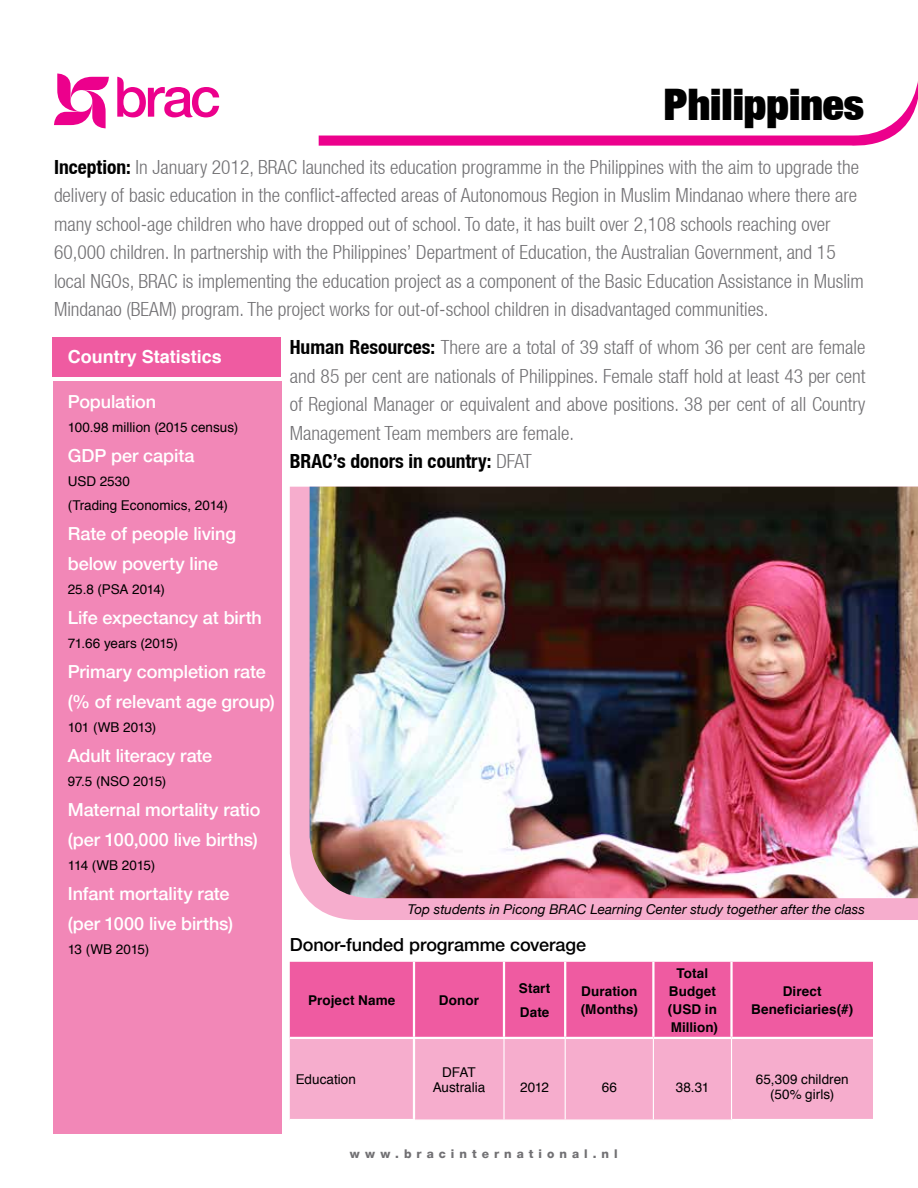
<style>
.page{position:relative;width:918px;height:1188px;background:#fff}
.page>*{position:absolute;margin:0;border:0;box-sizing:border-box;transform-origin:0 0}
.t1{font:900 expanded 43.5px "Helvetica Neue LT";color:#000}
.t2{font:300 condensed 19.5px/28.5px "Helvetica Neue LT";color:#717073}
.t3{font:500 18px/30px "Helvetica Neue LT";letter-spacing:-.005em;color:#fff}
.t4{font:500 18px "Helvetica Neue LT";letter-spacing:-.005em;color:#000}
.t5{font:700 18px "Helvetica";color:#fff}
.t6{font:13.5px/15px "Helvetica";color:#000;text-align:center}
.t7{font:700 13.5px/18px "Helvetica";letter-spacing:.005em;color:#000}
.t8{font:italic 13.5px "Helvetica Neue LT";color:#000}
.t9{font:13.5px "Helvetica";letter-spacing:-.025em;color:#000}
.t10{font:13.5px "Helvetica";letter-spacing:-.04em;color:#000}
.t11{font:800 12px "Helvetica Neue LT";letter-spacing:.415em;color:#717073}
.s1{font-weight:700;color:#000}
</style>
<div class="page">
<svg style="left:54px;top:74px;width:55px;height:54px"></svg>
<svg style="left:117px;top:77px;width:102px;height:40px"></svg>
<svg style="left:319px;top:81px;width:599px;height:65px"></svg>
<svg style="left:290px;top:487px;width:628px;height:433px;background:#f6b0ce"></svg>
<img style="left:310px;top:487px;width:608px;height:411px">
<div style="left:52px;top:337px;width:229px;height:39px;background:#ef5ba1"></div>
<div style="left:53px;top:381px;width:228px;height:753px;background:#f287b7"></div>
<div style="left:290px;top:962px;width:583px;height:75px;background:#ef5ba1"></div>
<div style="left:290px;top:1039px;width:583px;height:80px;background:#f6adcd"></div>
<hr style="left:413px;top:962px;width:2px;height:75px;background:#fff">
<hr style="left:503px;top:962px;width:2px;height:75px;background:#fff">
<hr style="left:564px;top:962px;width:2px;height:75px;background:#fff">
<hr style="left:652px;top:962px;width:3px;height:75px;background:#fff">
<hr style="left:730px;top:962px;width:3px;height:75px;background:#fff">
<hr style="left:413px;top:1039px;width:2px;height:80px;background:#fff">
<hr style="left:503px;top:1039px;width:2px;height:80px;background:#fff">
<hr style="left:565px;top:1039px;width:1px;height:80px;background:#fff">
<hr style="left:653px;top:1039px;width:1px;height:80px;background:#fff">
<hr style="left:731px;top:1039px;width:1px;height:80px;background:#fff">
<h1 class="t1" style="left:664px;top:77px;width:202px">Philippines</h1>
<p class="t2" style="left:54px;top:153px;width:811px"><span class="s1">Inception:</span> In January 2012, BRAC launched its education programme in the Philippines with the aim to upgrade the delivery of basic education in the conflict-affected areas of Autonomous Region in Muslim Mindanao where there are many school-age children who have dropped out of school. To date, it has built over 2,108 schools reaching over 60,000 children. In partnership with the Philippines’ Department of Education, the Australian Government, and 15 local NGOs, BRAC is implementing the education project as a component of the Basic Education Assistance in Muslim Mindanao (BEAM) program. The project works for out-of-school children in disadvantaged communities.</p>
<p class="t5" style="left:68px;top:342px;width:156px">Country Statistics</p>
<p class="t2" style="left:290px;top:333px;width:577px"><span class="s1">Human Resources:</span> There are a total of 39 staff of whom 36 per cent are female and 85 per cent are nationals of Philippines. Female staff hold at least 43 per cent of Regional Manager or equivalent and above positions. 38 per cent of all Country Management Team members are female.<br><span class="s1">BRAC’s donors in country:</span> DFAT</p>
<p class="t3" style="left:68px;top:386px;width:90px">Population</p>
<p class="t6" style="left:68px;top:420px;width:172px">100.98 million (2015 census)</p>
<p class="t3" style="left:68px;top:440px;width:128px">GDP per capita</p>
<p class="t6" style="left:68px;top:469px;width:162px;line-height:24px;text-align:left">USD 2530<br>(Trading Economics, 2014)</p>
<p class="t3" style="left:68px;top:518px;width:170px">Rate of people living below poverty line</p>
<p class="t6" style="left:68px;top:582px;width:99px">25.8 (PSA 2014)</p>
<p class="t3" style="left:68px;top:602px;width:196px">Life expectancy at birth</p>
<p class="t6" style="left:68px;top:636px;width:112px">71.66 years (2015)</p>
<p class="t3" style="left:68px;top:656px;width:209px">Primary completion rate (% of relevant age group)</p>
<p class="t9" style="left:68px;top:717px;width:90px">101 (WB 2013)</p>
<p class="t3" style="left:68px;top:740px;width:146px">Adult literacy rate</p>
<p class="t6" style="left:68px;top:774px;width:100px">97.5 (NSO 2015)</p>
<p class="t3" style="left:68px;top:794px;width:194px">Maternal mortality ratio (per 100,000 live births)</p>
<p class="t10" style="left:68px;top:855px;width:89px">114 (WB 2015)</p>
<p class="t3" style="left:68px;top:878px;width:167px">Infant mortality rate (per 1000 live births)</p>
<p class="t6" style="left:68px;top:942px;width:83px">13 (WB 2015)</p>
<p class="t8" style="left:408px;top:901px;width:459px">Top students in Picong BRAC Learning Center study together after the class</p>
<p class="t4" style="left:290px;top:934px;width:298px">Donor-funded programme coverage</p>
<p class="t7" style="left:308px;top:991px;width:89px">Project Name</p>
<p class="t7" style="left:439px;top:991px;width:42px">Donor</p>
<p class="t6" style="left:296px;top:1072px;width:62px">Education</p>
<p class="t6" style="left:433px;top:1065px;width:54px">DFAT<br>Australia</p>
<p class="t7" style="left:519px;top:976px;width:33px;line-height:24px">Start<br>Date</p>
<p class="t7" style="left:581px;top:982px;width:59px">Duration (Months)</p>
<p class="t7" style="left:668px;top:964px;width:51px;text-align:center">Total<br>Budget (USD in<br>Million)</p>
<p class="t7" style="left:751px;top:982px;width:104px;text-align:center">Direct<br>Beneficiaries(#)</p>
<p class="t6" style="left:520px;top:1080px;width:31px">2012</p>
<p class="t6" style="left:602px;top:1080px;width:17px">66</p>
<p class="t6" style="left:676px;top:1080px;width:35px">38.31</p>
<p class="t6" style="left:756px;top:1072px;width:94px">65,309 children (50% girls)</p>
<p class="t11" style="left:350px;top:1147px;width:269px">www.bracinternational.nl</p>
</div>
